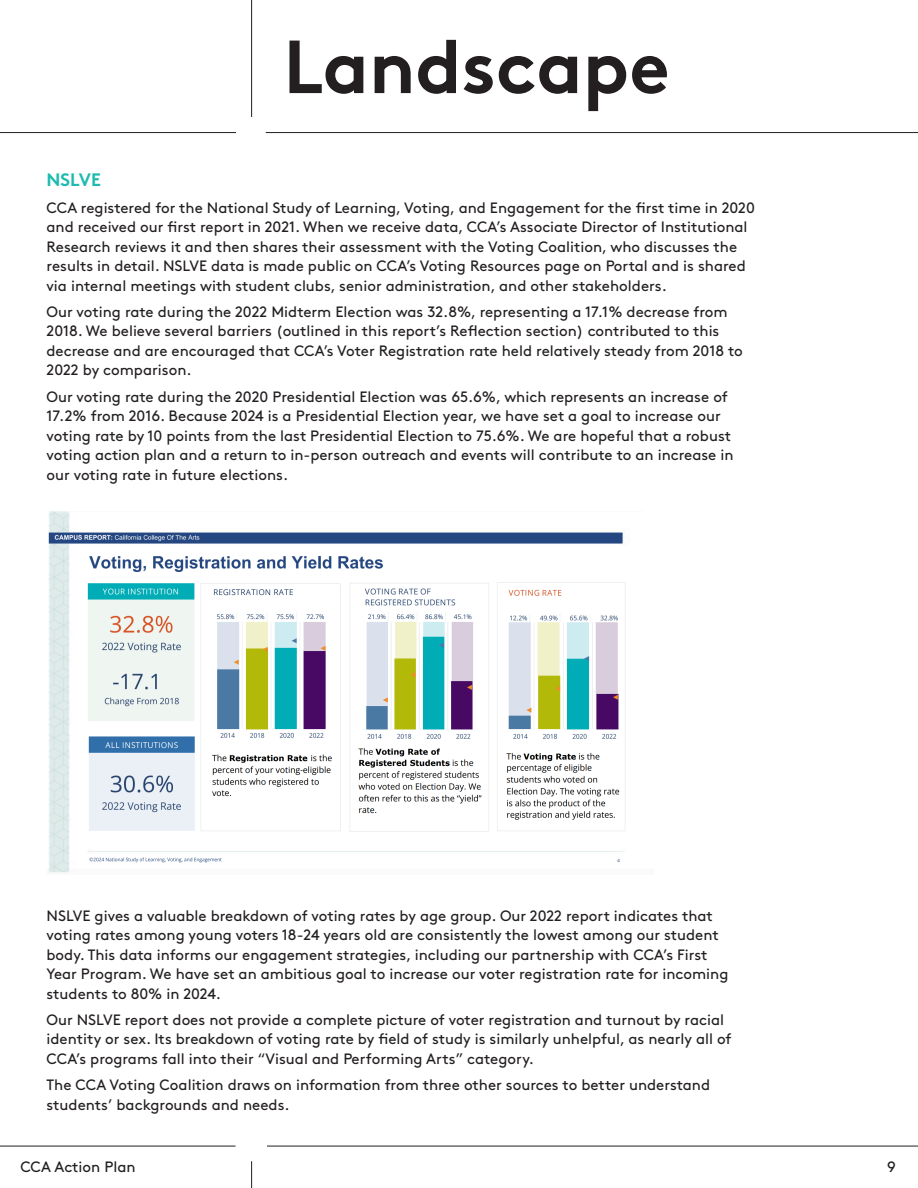
<style>
.page{position:relative;width:918px;height:1188px;background:#fff}
.page>*{position:absolute;margin:0;border:0;box-sizing:border-box;transform-origin:0 0}
.Chapter_Heading{font:700 75px "Brown";color:#231f20}
.Subheading{font:700 18px "Brown";color:#1dbbaf}
.t1{font:15px/19.5px "Brown";color:#231f20}
</style>
<div class="page">
<hr style="left:251px;top:0;width:1px;height:117px;background:#231f20">
<hr style="left:0;top:132px;width:236px;height:1px;background:#231f20">
<hr style="left:266px;top:132px;width:652px;height:1px;background:#231f20">
<svg style="left:251px;top:1161px;width:1px;height:27px"></svg>
<hr style="left:0;top:1146px;width:236px;height:1px;background:#231f20">
<hr style="left:267px;top:1146px;width:651px;height:1px;background:#231f20">
<img style="left:48px;top:511px;width:577px;height:362px">
<p class="Chapter_Heading" style="left:284px;top:6px;width:388px">Landscape</p>
<p class="Subheading" style="left:47px;top:166px;width:56px">NSLVE</p>
<p class="t1" style="left:47px;top:197px;width:710px">CCA registered for the National Study of Learning, Voting, and Engagement for the first time in 2020 and received our first report in 2021. When we receive data, CCA’s Associate Director of Institutional Research reviews it and then shares their assessment with the Voting Coalition, who discusses the results in detail. NSLVE data is made public on CCA’s Voting Resources page on Portal and is shared via internal meetings with student clubs, senior administration, and other stakeholders.</p>
<p class="t1" style="left:47px;top:301px;width:698px">Our voting rate during the 2022 Midterm Election was 32.8%, representing a 17.1% decrease from 2018. We believe several barriers (outlined in this report’s Reflection section) contributed to this decrease and are encouraged that CCA’s Voter Registration rate held relatively steady from 2018 to 2022 by comparison.</p>
<p class="t1" style="left:47px;top:386px;width:689px">Our voting rate during the 2020 Presidential Election was 65.6%, which represents an increase of 17.2% from 2016. Because 2024 is a Presidential Election year, we have set a goal to increase our voting rate by 10 points from the last Presidential Election to 75.6%. We are hopeful that a robust voting action plan and a return to in-person outreach and events will contribute to an increase in our voting rate in future elections.</p>
<p class="t1" style="left:47px;top:904px;width:683px">NSLVE gives a valuable breakdown of voting rates by age group. Our 2022 report indicates that voting rates among young voters 18-24 years old are consistently the lowest among our student body. This data informs our engagement strategies, including our partnership with CCA’s First Year Program. We have set an ambitious goal to increase our voter registration rate for incoming students to 80% in 2024.</p>
<p class="t1" style="left:47px;top:1009px;width:687px">Our NSLVE report does not provide a complete picture of voter registration and turnout by racial identity or sex. Its breakdown of voting rate by field of study is similarly unhelpful, as nearly all of<br>CCA’s programs fall into their “Visual and Performing Arts” category.</p>
<p class="t1" style="left:47px;top:1074px;width:665px">The CCA Voting Coalition draws on information from three other sources to better understand students’ backgrounds and needs.</p>
<p class="t1" style="left:20px;top:1156px;width:117px">CCA Action Plan</p>
<p class="t1" style="left:887px;top:1156px;width:10px">9</p>
</div>
